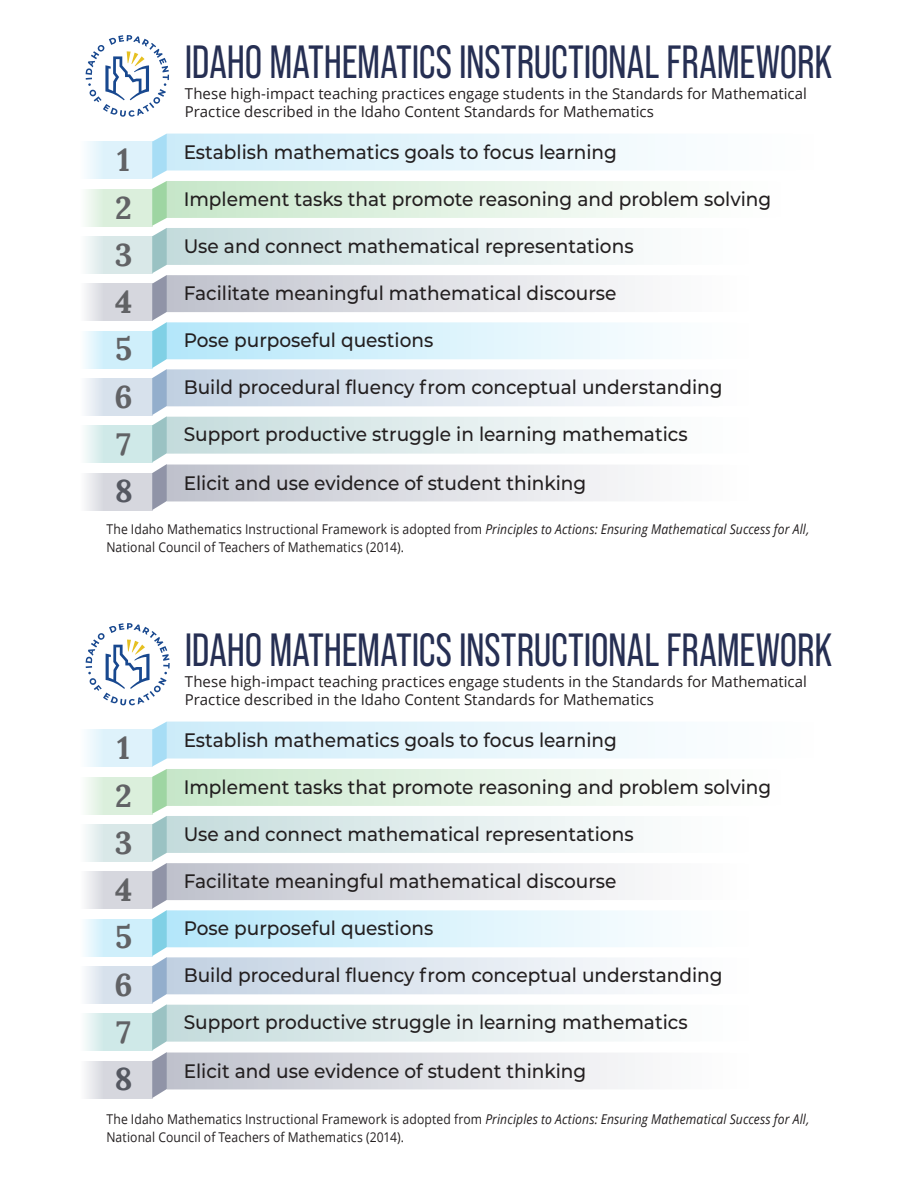
<style>
.page{position:relative;width:918px;height:1188px;background:#fff}
.page>*{position:absolute;margin:0;border:0;box-sizing:border-box;transform-origin:0 0}
.t1{font:46.5px "Bebas Neue Pro";color:#262f53;scale:.94 1}
.t2{font:700 31.5px/47.2px "Lora";color:#616265;text-align:justify}
.t3{font:500 19.5px "Montserrat";color:#231f20;scale:.95 1}
.t4{font:15px/18px "Open Sans";color:#231f20}
.t5{font:13.5px/18px "Open Sans";letter-spacing:.01em;color:#231f20;scale:.9 1}
.s1{font-style:italic}
</style>
<div class="page">
<svg style="left:86px;top:35px;width:83px;height:82px"></svg>
<svg style="left:86px;top:623px;width:84px;height:82px"></svg>
<div style="left:73px;top:142px;width:79px;height:37px;background:linear-gradient(to right,#f6fcfe,#d5eefa)"></div>
<div style="left:73px;top:730px;width:79px;height:37px;background:linear-gradient(to right,#f6fcfe,#d5eefa)"></div>
<div style="left:73px;top:189px;width:79px;height:37px;background:linear-gradient(to right,#f5fbf6,#d1ead2)"></div>
<div style="left:73px;top:777px;width:79px;height:37px;background:linear-gradient(to right,#f5fbf6,#d1ead2)"></div>
<div style="left:73px;top:237px;width:79px;height:37px;background:linear-gradient(to right,#f5f9f9,#cee1e1)"></div>
<div style="left:73px;top:825px;width:79px;height:37px;background:linear-gradient(to right,#f5f9f9,#cee1e1)"></div>
<div style="left:73px;top:284px;width:79px;height:37px;background:linear-gradient(to right,#f4f5f6,#cacbd5)"></div>
<div style="left:73px;top:872px;width:79px;height:37px;background:linear-gradient(to right,#f4f5f6,#cacbd5)"></div>
<svg style="left:85px;top:331px;width:67px;height:37px;background:#d4f0fb"></svg>
<svg style="left:85px;top:919px;width:67px;height:37px;background:#d4f0fb"></svg>
<div style="left:73px;top:379px;width:79px;height:37px;background:linear-gradient(to right,#f5f7fa,#cbd8e7)"></div>
<div style="left:73px;top:967px;width:79px;height:37px;background:linear-gradient(to right,#f5f7fa,#cbd8e7)"></div>
<svg style="left:85px;top:426px;width:67px;height:37px;background:#d4ebea"></svg>
<svg style="left:85px;top:1014px;width:67px;height:37px;background:#d4ebea"></svg>
<div style="left:73px;top:473px;width:79px;height:37px;background:linear-gradient(to right,#f4f5f6,#cacbd5)"></div>
<div style="left:73px;top:1061px;width:79px;height:37px;background:linear-gradient(to right,#f4f5f6,#cacbd5)"></div>
<svg style="left:152px;top:134px;width:503px;height:376px"></svg>
<svg style="left:152px;top:722px;width:503px;height:376px"></svg>
<h2 class="t2" style="left:115px;top:133px;width:20px">1<br>2<br>3<br>4<br>5<br>6<br>7<br>8</h2>
<h1 class="t1" style="left:185px;top:36px;width:690px">IDAHO MATHEMATICS INSTRUCTIONAL FRAMEWORK</h1>
<h2 class="t4" style="left:185px;top:84px;width:624px">These high-impact teaching practices engage students in the Standards for Mathematical<br>Practice described in the Idaho Content Standards for Mathematics</h2>
<p class="t3" style="left:184px;top:138px;width:458px">Establish mathematics goals to focus learning</p>
<p class="t3" style="left:184px;top:186px;width:620px">Implement tasks that promote reasoning and problem solving</p>
<p class="t3" style="left:184px;top:233px;width:475px">Use and connect mathematical representations</p>
<p class="t3" style="left:184px;top:279px;width:457px">Facilitate meaningful mathematical discourse</p>
<p class="t3" style="left:184px;top:326px;width:264px">Pose purposeful questions</p>
<p class="t3" style="left:184px;top:374px;width:569px">Build procedural fluency from conceptual understanding</p>
<p class="t3" style="left:184px;top:420px;width:532px">Support productive struggle in learning mathematics</p>
<p class="t3" style="left:184px;top:469px;width:425px">Elicit and use evidence of student thinking</p>
<p class="t5" style="left:106px;top:520px;width:787px">The Idaho Mathematics Instructional Framework is adopted from <span class="s1">Principles to Actions: Ensuring Mathematical Success for All</span><span class="s1">,<br></span>National Council of Teachers of Mathematics (2014).</p>
<h2 class="t2" style="left:115px;top:721px;width:20px">1<br>2<br>3<br>4<br>5<br>6<br>7<br>8</h2>
<h1 class="t1" style="left:185px;top:624px;width:690px">IDAHO MATHEMATICS INSTRUCTIONAL FRAMEWORK</h1>
<p class="t4" style="left:185px;top:672px;width:624px">These high-impact teaching practices engage students in the Standards for Mathematical<br>Practice described in the Idaho Content Standards for Mathematics</p>
<p class="t3" style="left:184px;top:726px;width:458px">Establish mathematics goals to focus learning</p>
<p class="t3" style="left:184px;top:774px;width:620px">Implement tasks that promote reasoning and problem solving</p>
<p class="t3" style="left:184px;top:821px;width:475px">Use and connect mathematical representations</p>
<p class="t3" style="left:184px;top:867px;width:457px">Facilitate meaningful mathematical discourse</p>
<p class="t3" style="left:184px;top:914px;width:264px">Pose purposeful questions</p>
<p class="t3" style="left:184px;top:962px;width:569px">Build procedural fluency from conceptual understanding</p>
<p class="t3" style="left:184px;top:1008px;width:532px">Support productive struggle in learning mathematics</p>
<p class="t3" style="left:184px;top:1057px;width:425px">Elicit and use evidence of student thinking</p>
<p class="t5" style="left:106px;top:1109px;width:787px">The Idaho Mathematics Instructional Framework is adopted from <span class="s1">Principles to Actions: Ensuring Mathematical Success for All</span><span class="s1">,<br></span>National Council of Teachers of Mathematics (2014).</p>
</div>
